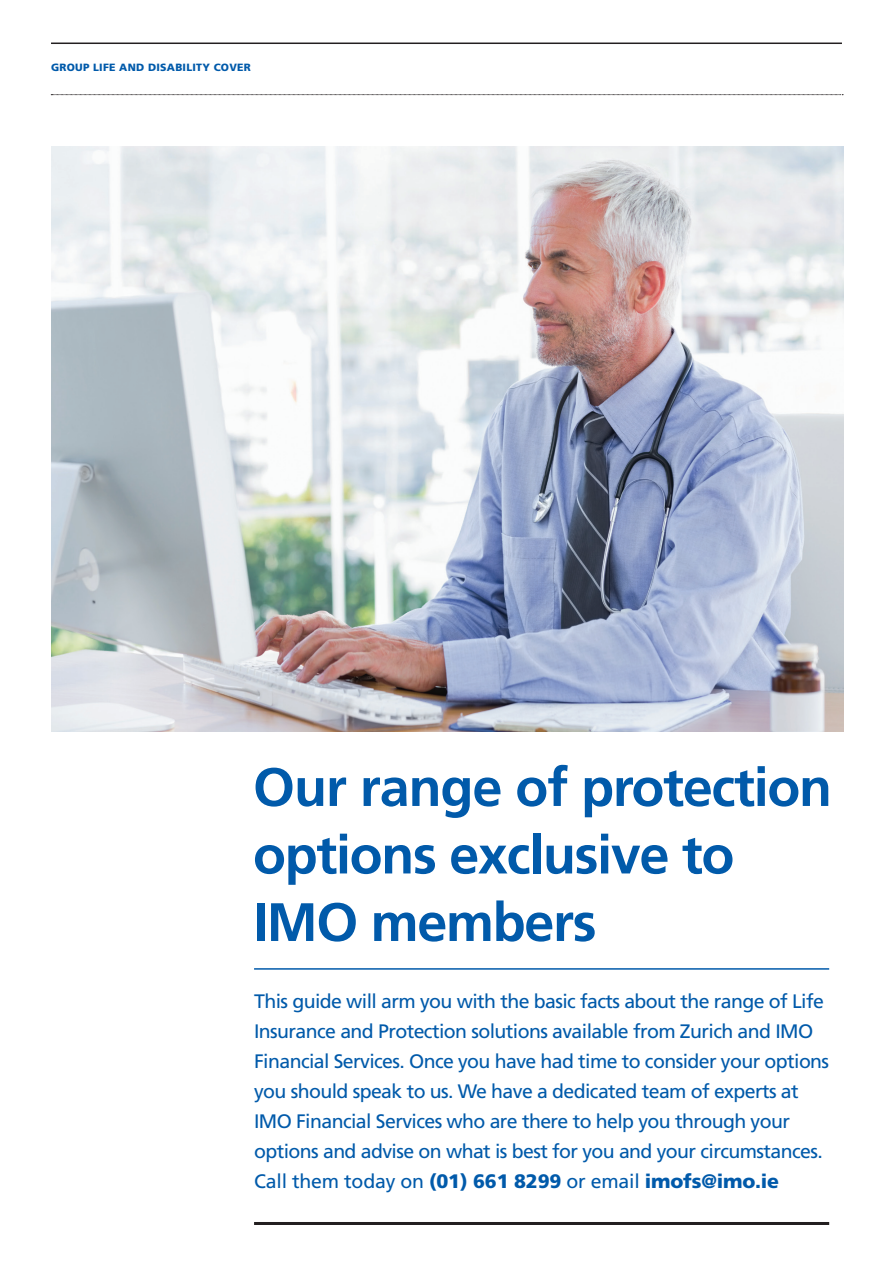
<style>
.page{position:relative;width:893px;height:1263px;background:#fff}
.page>*{position:absolute;margin:0;border:0;box-sizing:border-box;transform-origin:0 0}
.t1{font:700 54px/67.5px "Frutiger";letter-spacing:-.025em;color:#015aaa}
.t2{font:19.5px/30px "Frutiger";letter-spacing:-.03em;color:#015aaa}
.t3{font:900 10.5px "Frutiger";letter-spacing:.025em;color:#015aaa}
.s1{font-weight:900}
</style>
<div class="page">
<hr style="left:51px;top:43px;width:791px;height:1px;background:#231f20">
<svg style="left:51px;top:94px;width:792px;height:1px"></svg>
<hr style="left:254px;top:968px;width:575px;height:2px;background:#015aaa">
<hr style="left:254px;top:1222px;width:575px;height:3px;background:#231f20">
<img style="left:52px;top:147px;width:791px;height:584px">
<p class="t3" style="left:51px;top:61px;width:201px">GROUP LIFE AND DISABILITY COVER</p>
<h1 class="t1" style="left:253px;top:754px;width:580px">Our range of protection options exclusive to<br>IMO members</h1>
<p class="t2" style="left:254px;top:986px;width:577px">This guide will arm you with the basic facts about the range of Life Insurance and Protection solutions available from Zurich and IMO Financial Services. Once you have had time to consider your options you should speak to us. We have a dedicated team of experts at IMO Financial Services who are there to help you through your options and advise on what is best for you and your circumstances.<br>Call them today on <span class="s1">(01) 661 8299</span> or email <span class="s1">imofs@imo.ie</span></p>
</div>
